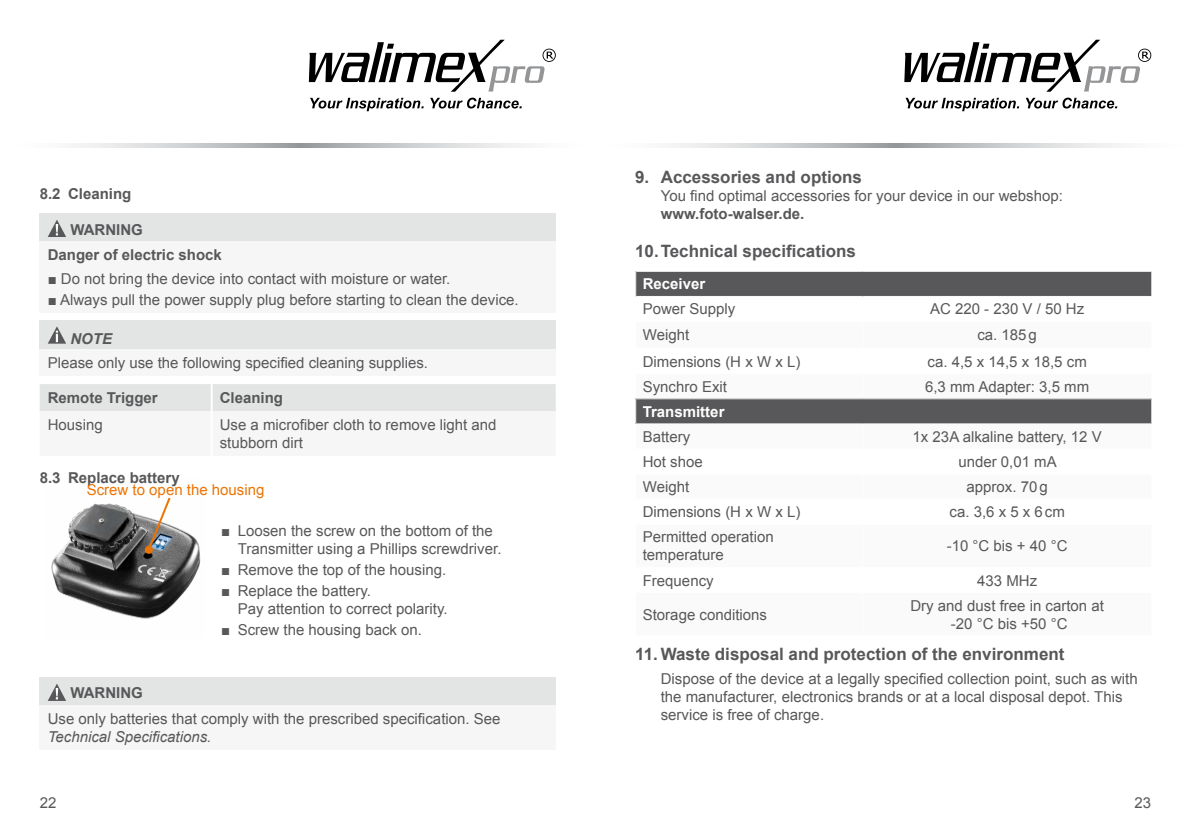
<style>
.page{position:relative;width:1191px;height:840px;background:#fff}
.page>*{position:absolute;margin:0;border:0;box-sizing:border-box;transform-origin:0 0}
.t1{font:700 17px "Arial";color:#58585a}
.t2{font:15px/18px "Arial";color:#58585a}
.t3{font:700 15px/25.6px "Arial";color:#58585a}
.t4{font:italic 15px "Arial";color:#58585a}
.t5{font:15px "Arial";color:#ec7404}
.t6{font:700 15px "Arial";color:#fff}
.t7{font:italic 700 15px "Arial";color:#58585a}
.s1{font-weight:700}
</style>
<div class="page">
<div style="left:635px;top:271px;width:516px;height:25px;background:#58585a"></div>
<div style="left:635px;top:398px;width:516px;height:25px;background:#58585a"></div>
<hr style="left:635px;top:271px;width:227px;height:1px;background:#fff">
<hr style="left:862px;top:271px;width:290px;height:1px;background:#fff">
<hr style="left:635px;top:398px;width:227px;height:1px;background:#fff">
<hr style="left:862px;top:398px;width:290px;height:1px;background:#fff">
<svg style="left:635px;top:272px;width:1px;height:152px"></svg>
<svg style="left:1151px;top:272px;width:1px;height:152px"></svg>
<div style="left:40px;top:213px;width:516px;height:28px;background:#e3e4e4"></div>
<div style="left:40px;top:241px;width:516px;height:71px;background:#f6f6f6"></div>
<svg style="left:48px;top:220px;width:18px;height:17px"></svg>
<div style="left:40px;top:320px;width:516px;height:29px;background:#e3e4e4"></div>
<div style="left:40px;top:349px;width:516px;height:27px;background:#f6f6f6"></div>
<svg style="left:48px;top:326px;width:18px;height:17px"></svg>
<div style="left:40px;top:384px;width:516px;height:27px;background:#e3e4e4"></div>
<hr style="left:211px;top:384px;width:2px;height:27px;background:#fff">
<div style="left:40px;top:676px;width:516px;height:28px;background:#e3e4e4"></div>
<div style="left:40px;top:704px;width:516px;height:45px;background:#f6f6f6"></div>
<svg style="left:48px;top:684px;width:18px;height:16px"></svg>
<img style="left:51px;top:503px;width:150px;height:116px">
<svg style="left:146px;top:497px;width:26px;height:55px"></svg>
<div style="left:145px;top:545px;width:8px;height:8px;background:#ec7404;border-radius:50%"></div>
<svg style="left:671px;top:143px;width:450px;height:4px;background:#cbcccd"></svg>
<svg style="left:75px;top:143px;width:451px;height:4px;background:#cbcccd"></svg>
<svg style="left:905px;top:98px;width:114px;height:13px"></svg>
<svg style="left:1026px;top:98px;width:91px;height:10px"></svg>
<svg style="left:904px;top:40px;width:247px;height:52px"></svg>
<svg style="left:310px;top:98px;width:114px;height:13px"></svg>
<svg style="left:430px;top:98px;width:92px;height:10px"></svg>
<svg style="left:309px;top:40px;width:247px;height:52px"></svg>
<p class="t3" style="left:40px;top:181px;width:93px">8.2 Cleaning</p>
<p class="t3" style="left:48px;top:217px;width:176px;text-indent:23px">WARNING<br>Danger of electric shock</p>
<p class="t2" style="left:48px;top:269px;width:404px">■ Do not bring the device into contact with moisture or water.</p>
<p class="t2" style="left:48px;top:290px;width:472px">■ Always pull the power supply plug before starting to clean the device.</p>
<p class="t7" style="left:70px;top:328px;width:43px">NOTE</p>
<p class="t2" style="left:48px;top:354px;width:382px">Please only use the following specified cleaning supplies.</p>
<p class="t3" style="left:48px;top:385px;width:112px">Remote Trigger</p>
<p class="t3" style="left:220px;top:385px;width:65px">Cleaning</p>
<p class="t2" style="left:48px;top:415px;width:57px">Housing</p>
<p class="t2" style="left:220px;top:415px;width:278px">Use a microfiber cloth to remove light and stubborn dirt</p>
<p class="t3" style="left:40px;top:465px;width:142px">8.3 Replace battery</p>
<p class="t2" style="left:238px;top:521px;width:265px;text-indent:-17px"><span class="s1">■</span> Loosen the screw on the bottom of the<br>Transmitter using a Phillips screwdriver.</p>
<p class="t2" style="left:221px;top:560px;width:227px"><span class="s1">■</span> Remove the top of the housing.</p>
<p class="t2" style="left:238px;top:581px;width:211px;text-indent:-17px"><span class="s1">■</span> Replace the battery.<br>Pay attention to correct polarity.</p>
<p class="t2" style="left:221px;top:620px;width:202px"><span class="s1">■</span> Screw the housing back on.</p>
<p class="t5" style="left:87px;top:480px;width:179px">Screw to open the housing</p>
<p class="t3" style="left:70px;top:680px;width:74px">WARNING</p>
<p class="t2" style="left:48px;top:709px;width:454px">Use only batteries that comply with the prescribed specification. See</p>
<p class="t4" style="left:48px;top:726px;width:165px">Technical Specifications.</p>
<p class="t1" style="left:635px;top:165px;width:228px">9. Accessories and options</p>
<p class="t2" style="left:660px;top:186px;width:404px">You find optimal accessories for your device in our webshop:</p>
<p class="t3" style="left:660px;top:201px;width:145px">www.foto-walser.de.</p>
<p class="t1" style="left:635px;top:240px;width:222px">10. Technical specifications</p>
<p class="t6" style="left:643px;top:274px;width:64px">Receiver</p>
<p class="t2" style="left:643px;top:300px;width:94px">Power Supply</p>
<p class="t2" style="left:930px;top:300px;width:156px">AC 220 - 230 V / 50 Hz</p>
<p class="t2" style="left:643px;top:325px;width:48px">Weight</p>
<p class="t2" style="left:977px;top:325px;width:61px">ca. 185g</p>
<p class="t2" style="left:643px;top:352px;width:159px">Dimensions (H x W x L)</p>
<p class="t2" style="left:927px;top:352px;width:161px">ca. 4,5 x 14,5 x 18,5 cm</p>
<p class="t2" style="left:643px;top:377px;width:86px">Synchro Exit</p>
<p class="t2" style="left:925px;top:377px;width:166px">6,3 mm Adapter: 3,5 mm</p>
<p class="t6" style="left:643px;top:401px;width:83px">Transmitter</p>
<p class="t2" style="left:643px;top:427px;width:49px">Battery</p>
<p class="t2" style="left:912px;top:427px;width:191px">1x 23A alkaline battery, 12 V</p>
<p class="t2" style="left:643px;top:452px;width:62px">Hot shoe</p>
<p class="t2" style="left:958px;top:452px;width:100px">under 0,01 mA</p>
<p class="t2" style="left:643px;top:478px;width:48px">Weight</p>
<p class="t2" style="left:966px;top:478px;width:83px">approx. 70g</p>
<p class="t2" style="left:643px;top:503px;width:159px">Dimensions (H x W x L)</p>
<p class="t2" style="left:949px;top:503px;width:117px">ca. 3,6 x 5 x 6cm</p>
<p class="t2" style="left:643px;top:528px;width:132px">Permitted operation temperature</p>
<p class="t2" style="left:946px;top:537px;width:122px">-10 °C bis + 40 °C</p>
<p class="t2" style="left:643px;top:571px;width:72px">Frequency</p>
<p class="t2" style="left:977px;top:571px;width:62px">433 MHz</p>
<p class="t2" style="left:643px;top:605px;width:126px">Storage conditions</p>
<p class="t2" style="left:910px;top:596px;width:195px;text-align:center">Dry and dust free in carton at -20 °C bis +50 °C</p>
<p class="t1" style="left:635px;top:642px;width:431px">11. Waste disposal and protection of the environment</p>
<p class="t2" style="left:660px;top:669px;width:478px">Dispose of the device at a legally specified collection point, such as with the manufacturer, electronics brands or at a local disposal depot. This service is free of charge.</p>
<p class="t2" style="left:40px;top:793px;width:18px">22</p>
<p class="t2" style="left:1134px;top:793px;width:18px">23</p>
</div>
